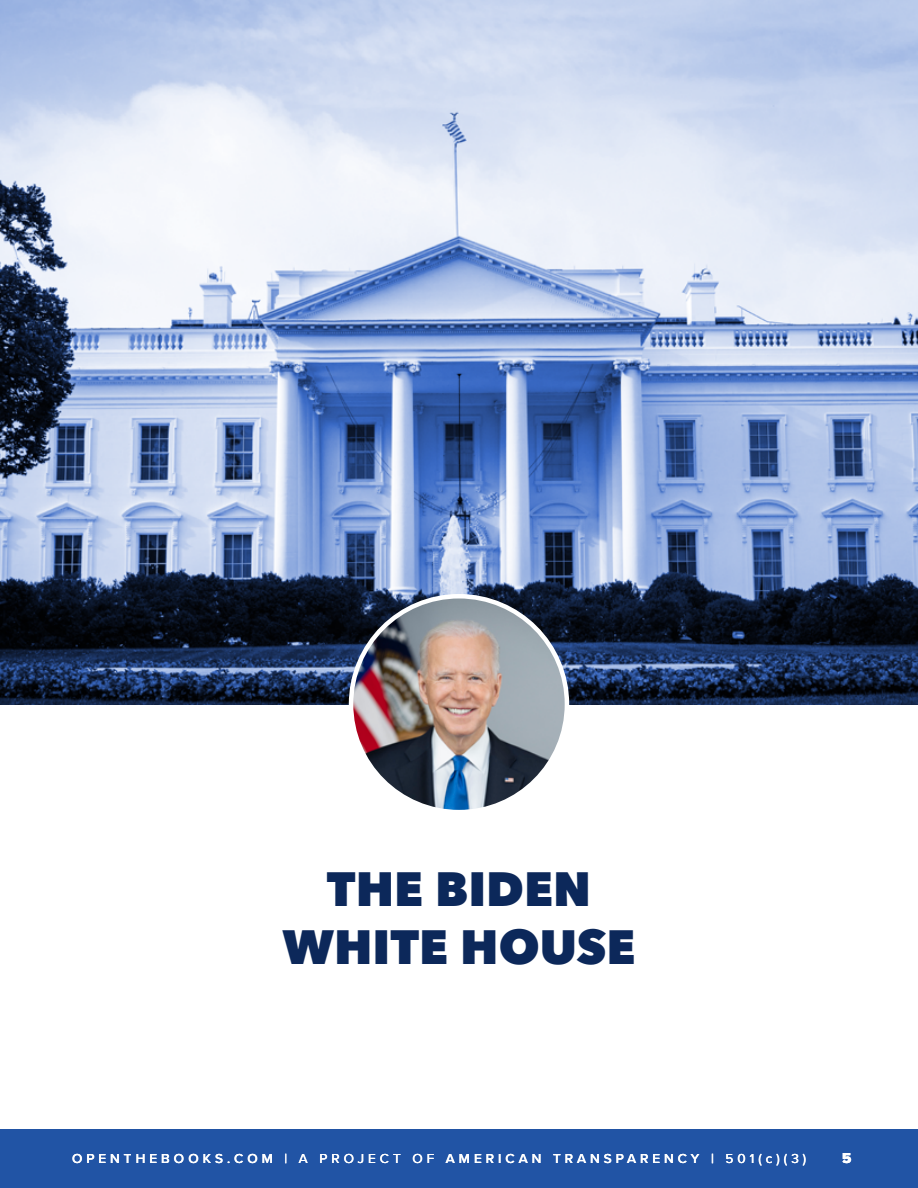
<style>
.page{position:relative;width:918px;height:1188px;background:#fff}
.page>*{position:absolute;margin:0;border:0;box-sizing:border-box;transform-origin:0 0}
.t1{font:800 48px/57.6px "Avenir Next";color:#0c285a;text-align:center}
.t2{font:15px "Proxima Nova Extrabld";color:#fff}
.t3{font:500 13.5px "Proxima Nova";letter-spacing:.3em;color:#fff}
.t4{font:13.5px "Proxima Nova";letter-spacing:.3em;color:#fff}
.s1{font-weight:400}
</style>
<div class="page">
<div style="left:0;top:1130px;width:918px;height:58px;background:#2154a5"></div>
<img style="left:1px;top:0;width:917px;height:704px">
<img style="left:351px;top:596px;width:216px;height:216px;border-radius:108px">
<h1 class="t1" style="left:282px;top:860px;width:355px">THE BIDEN<br>WHITE HOUSE</h1>
<p class="t3" style="left:72px;top:1149px;width:202px">OPENTHEBOOKS.COM</p>
<p class="t4" style="left:285px;top:1149px;width:151px">| A PROJECT OF</p>
<p class="t3" style="left:446px;top:1149px;width:362px">AMERICAN TRANSPARENCY | <span class="s1">501(c)(3)</span></p>
<p class="t2" style="left:842px;top:1147px;width:11px">5</p>
</div>
